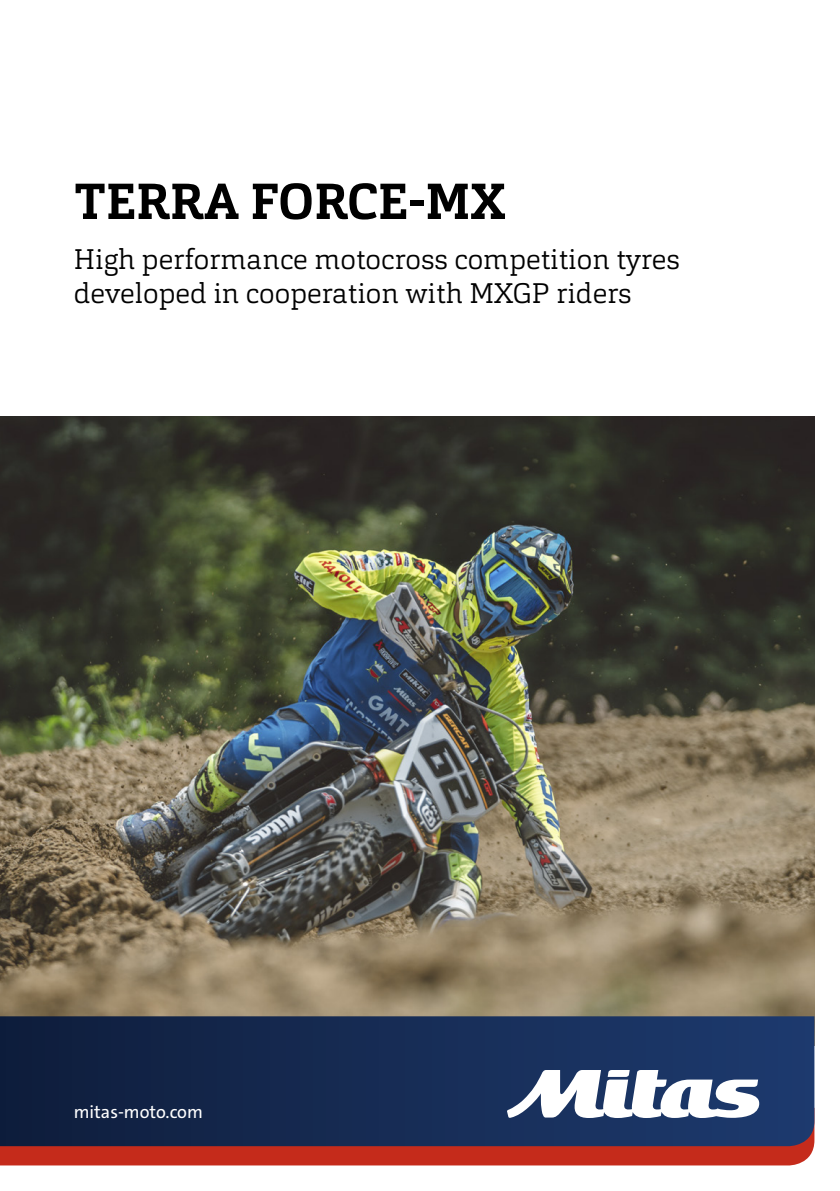
<style>
.page{position:relative;width:840px;height:1191px;background:#fff}
.page>*{position:absolute;margin:0;border:0;box-sizing:border-box;transform-origin:0 0}
.t1{font:700 50px "Cargan";color:#000}
.t2{font:300 28px/33.6px "Cargan";letter-spacing:.005em;color:#000}
.t3{font:18px "The Sans C5";color:#fff}
</style>
<div class="page">
<img style="left:0;top:416px;width:814px;height:600px">
<div style="left:0;top:1146px;width:814px;height:19px;background:#c52b1b"></div>
<svg style="left:0;top:1016px;width:814px;height:130px;background:#162b53"></svg>
<svg style="left:506px;top:1070px;width:253px;height:48px"></svg>
<h1 class="t1" style="left:74px;top:169px;width:432px">TERRA FORCE-MX</h1>
<p class="t2" style="left:74px;top:242px;width:607px">High performance motocross competition tyres developed in cooperation with MXGP riders</p>
<p class="t3" style="left:74px;top:1100px;width:131px">mitas-moto.com</p>
</div>
